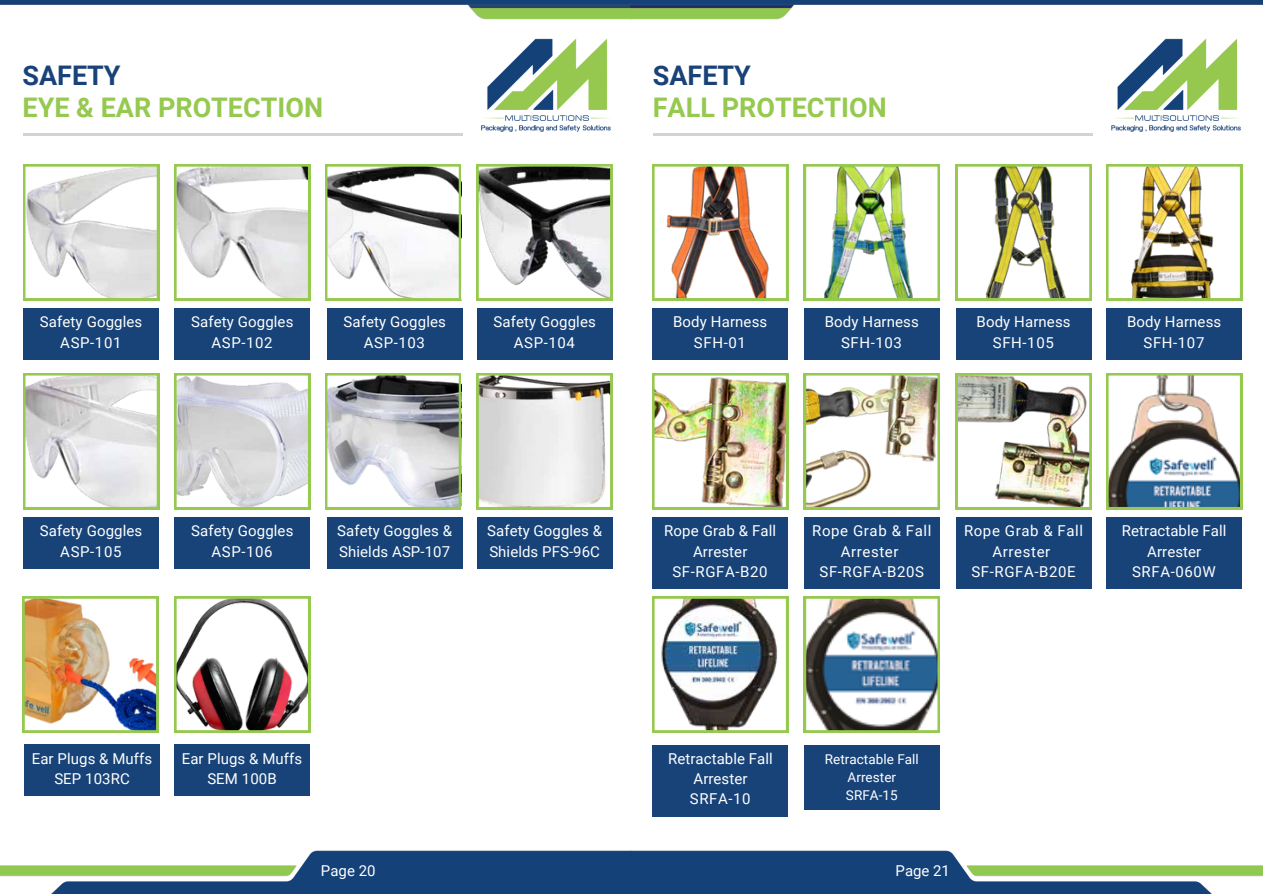
<style>
.page{position:relative;width:1263px;height:894px;background:#fff}
.page>*{position:absolute;margin:0;border:0;box-sizing:border-box;transform-origin:0 0}
.t1{font:700 27px/32.7px "Roboto";color:#96c950}
.t2{font:15px/20.2px "Roboto";letter-spacing:.01em;color:#fff;text-align:center}
.t3{font:15px/20.2px "Roboto";letter-spacing:.04em;color:#fff;text-align:center}
.t4{font:13.5px/18px "Roboto";letter-spacing:.005em;color:#fff;text-align:center}
.s1{color:#194378}
</style>
<div class="page">
<img style="left:0;top:0;width:1263px;height:20px">
<img style="left:0;top:850px;width:1263px;height:43px">
<hr style="left:23px;top:133px;width:440px;height:2px;background:#d1d3d4">
<hr style="left:653px;top:133px;width:440px;height:2px;background:#d1d3d4">
<img style="left:481px;top:38px;width:130px;height:94px">
<img style="left:1111px;top:38px;width:130px;height:94px">
<svg style="left:23px;top:164px;width:136px;height:136px"></svg>
<svg style="left:174px;top:164px;width:136px;height:136px"></svg>
<svg style="left:325px;top:164px;width:136px;height:136px"></svg>
<svg style="left:476px;top:164px;width:136px;height:136px"></svg>
<div style="left:23px;top:308px;width:136px;height:51px;background:#174379"></div>
<div style="left:175px;top:308px;width:135px;height:51px;background:#174379"></div>
<div style="left:327px;top:308px;width:135px;height:51px;background:#174379"></div>
<div style="left:477px;top:308px;width:135px;height:51px;background:#174379"></div>
<svg style="left:23px;top:373px;width:136px;height:136px"></svg>
<svg style="left:174px;top:373px;width:136px;height:136px;background:#d7dbd6"></svg>
<svg style="left:325px;top:373px;width:136px;height:136px"></svg>
<svg style="left:476px;top:373px;width:136px;height:136px"></svg>
<div style="left:23px;top:517px;width:136px;height:51px;background:#174379"></div>
<div style="left:175px;top:517px;width:135px;height:51px;background:#174379"></div>
<div style="left:327px;top:517px;width:135px;height:51px;background:#174379"></div>
<div style="left:477px;top:517px;width:135px;height:51px;background:#174379"></div>
<img style="left:652px;top:164px;width:136px;height:136px">
<img style="left:804px;top:164px;width:136px;height:136px">
<img style="left:956px;top:164px;width:135px;height:136px">
<img style="left:1106px;top:164px;width:136px;height:136px">
<div style="left:653px;top:308px;width:135px;height:51px;background:#174379"></div>
<div style="left:804px;top:308px;width:135px;height:51px;background:#174379"></div>
<div style="left:956px;top:308px;width:135px;height:51px;background:#174379"></div>
<div style="left:1106px;top:308px;width:136px;height:51px;background:#174379"></div>
<img style="left:652px;top:373px;width:136px;height:136px">
<img style="left:804px;top:373px;width:136px;height:136px">
<img style="left:956px;top:373px;width:135px;height:136px">
<svg style="left:1106px;top:373px;width:136px;height:136px"></svg>
<div style="left:653px;top:517px;width:135px;height:71px;background:#174379"></div>
<div style="left:804px;top:517px;width:135px;height:71px;background:#174379"></div>
<div style="left:956px;top:517px;width:135px;height:71px;background:#174379"></div>
<div style="left:1106px;top:517px;width:136px;height:71px;background:#174379"></div>
<img style="left:652px;top:596px;width:136px;height:136px">
<svg style="left:804px;top:596px;width:136px;height:136px"></svg>
<div style="left:653px;top:744px;width:135px;height:72px;background:#174379"></div>
<div style="left:804px;top:744px;width:135px;height:65px;background:#174379"></div>
<img style="left:23px;top:596px;width:135px;height:136px">
<div style="left:24px;top:744px;width:136px;height:52px;background:#174379"></div>
<svg style="left:174px;top:596px;width:136px;height:136px"></svg>
<div style="left:174px;top:744px;width:136px;height:52px;background:#174379"></div>
<p class="t1" style="left:23px;top:59px;width:302px"><span class="s1">SAFETY<br></span>EYE &amp; EAR PROTECTION</p>
<p class="t1" style="left:653px;top:59px;width:235px"><span class="s1">SAFETY<br></span>FALL PROTECTION</p>
<p class="t2" style="left:40px;top:312px;width:104px">Safety Goggles</p>
<p class="t2" style="left:60px;top:332px;width:63px">ASP-101</p>
<p class="t2" style="left:191px;top:312px;width:104px">Safety Goggles</p>
<p class="t2" style="left:211px;top:332px;width:63px">ASP-102</p>
<p class="t2" style="left:343px;top:312px;width:104px">Safety Goggles</p>
<p class="t2" style="left:364px;top:332px;width:63px">ASP-103</p>
<p class="t2" style="left:493px;top:312px;width:104px">Safety Goggles</p>
<p class="t2" style="left:514px;top:332px;width:63px">ASP-104</p>
<p class="t2" style="left:673px;top:312px;width:96px">Body Harness</p>
<p class="t2" style="left:694px;top:332px;width:54px">SFH-01</p>
<p class="t2" style="left:825px;top:312px;width:96px">Body Harness</p>
<p class="t2" style="left:841px;top:332px;width:62px">SFH-103</p>
<p class="t2" style="left:976px;top:312px;width:96px">Body Harness</p>
<p class="t2" style="left:993px;top:332px;width:62px">SFH-105</p>
<p class="t2" style="left:1127px;top:312px;width:96px">Body Harness</p>
<p class="t2" style="left:1143px;top:332px;width:62px">SFH-107</p>
<p class="t2" style="left:40px;top:521px;width:104px">Safety Goggles</p>
<p class="t2" style="left:60px;top:541px;width:63px">ASP-105</p>
<p class="t2" style="left:191px;top:521px;width:104px">Safety Goggles</p>
<p class="t2" style="left:211px;top:541px;width:63px">ASP-106</p>
<p class="t2" style="left:337px;top:521px;width:116px;text-align:left">Safety Goggles &amp;<br>Shields ASP-107</p>
<p class="t2" style="left:487px;top:521px;width:116px;text-align:left">Safety Goggles &amp;<br>Shields PFS-96C</p>
<p class="t2" style="left:664px;top:521px;width:113px">Rope Grab &amp; Fall<br>Arrester</p>
<p class="t3" style="left:672px;top:561px;width:97px">SF-RGFA-B20</p>
<p class="t3" style="left:812px;top:521px;width:121px">Rope Grab &amp; Fall<br>Arrester</p>
<p class="t3" style="left:819px;top:561px;width:106px">SF-RGFA-B20S</p>
<p class="t3" style="left:964px;top:521px;width:121px">Rope Grab &amp; Fall<br>Arrester</p>
<p class="t3" style="left:971px;top:561px;width:106px">SF-RGFA-B20E</p>
<p class="t2" style="left:1122px;top:521px;width:106px">Retractable Fall<br>Arrester</p>
<p class="t3" style="left:1132px;top:561px;width:85px">SRFA-060W</p>
<p class="t2" style="left:32px;top:748px;width:122px">Ear Plugs &amp; Muffs</p>
<p class="t2" style="left:54px;top:768px;width:77px">SEP 103RC</p>
<p class="t2" style="left:182px;top:748px;width:122px">Ear Plugs &amp; Muffs</p>
<p class="t2" style="left:207px;top:768px;width:71px">SEM 100B</p>
<p class="t2" style="left:668px;top:748px;width:106px">Retractable Fall<br>Arrester</p>
<p class="t2" style="left:690px;top:788px;width:62px">SRFA-10</p>
<p class="t4" style="left:825px;top:750px;width:96px">Retractable Fall<br>Arrester</p>
<p class="t4" style="left:846px;top:786px;width:53px">SRFA-15</p>
<p class="t2" style="left:321px;top:860px;width:56px">Page 20</p>
<p class="t2" style="left:895px;top:860px;width:56px">Page 21</p>
</div>
